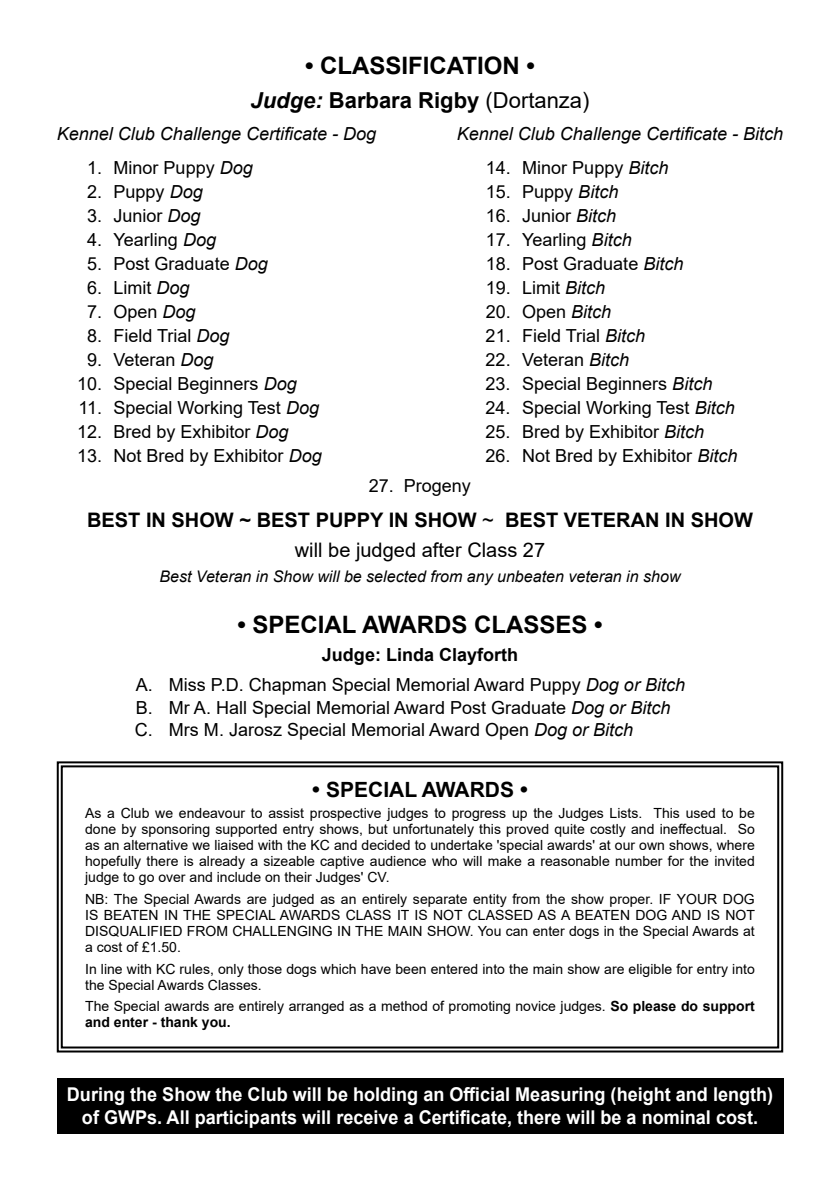
<style>
.page{position:relative;width:840px;height:1191px;background:#fff}
.page>*{position:absolute;margin:0;border:0;box-sizing:border-box;transform-origin:0 0}
.t1{font:700 24px "Arial";color:#000}
.t2{font:700 22px "Arial";color:#000}
.t3{font:700 21px "Arial";color:#000}
.t4{font:700 20px/29.6px "Arial";color:#000;text-align:center}
.t5{font:700 19px/22.8px "Arial";color:#fff;text-align:center;scale:.95 1}
.t6{font:18px/30px "Arial";color:#000}
.t7{font:italic 18px "Arial";color:#000}
.t8{font:italic 16px "Arial";color:#000}
.t9{font:14px/16px "Arial";color:#000;text-align:justify}
.s1{font-style:italic}
.s2{font-weight:400}
.s3{font-weight:700}
.s4{font-size:22px}
</style>
<div class="page">
<svg style="left:56px;top:761px;width:727px;height:292px"></svg>
<div style="left:61px;top:765px;width:717px;height:283px;border:2px solid #000"></div>
<div style="left:57px;top:1078px;width:725px;height:56px;background:#000"></div>
<h1 class="t1" style="left:305px;top:49px;width:231px">• CLASSIFICATION •</h1>
<h2 class="t2" style="left:250px;top:84px;width:340px"><span class="s1">Judge:</span> Barbara Rigby <span class="s2">(Dortanza)</span></h2>
<p class="t7" style="left:57px;top:122px;width:321px">Kennel Club Challenge Certificate - Dog</p>
<p class="t7" style="left:456px;top:122px;width:328px">Kennel Club Challenge Certificate - Bitch</p>
<p class="t6" style="left:87px;top:153px;width:167px">1. Minor Puppy <span class="s1">Dog</span></p>
<p class="t6" style="left:485px;top:153px;width:184px">14. Minor Puppy <span class="s1">Bitch</span></p>
<p class="t6" style="left:87px;top:177px;width:117px">2. Puppy <span class="s1">Dog</span></p>
<p class="t6" style="left:485px;top:177px;width:134px">15. Puppy <span class="s1">Bitch</span></p>
<p class="t6" style="left:87px;top:201px;width:115px">3. Junior <span class="s1">Dog</span></p>
<p class="t6" style="left:485px;top:201px;width:132px">16. Junior <span class="s1">Bitch</span></p>
<p class="t6" style="left:87px;top:225px;width:130px">4. Yearling <span class="s1">Dog</span></p>
<p class="t6" style="left:485px;top:225px;width:147px">17. Yearling <span class="s1">Bitch</span></p>
<p class="t6" style="left:87px;top:249px;width:182px">5. Post Graduate <span class="s1">Dog</span></p>
<p class="t6" style="left:485px;top:249px;width:199px">18. Post Graduate <span class="s1">Bitch</span></p>
<p class="t6" style="left:87px;top:273px;width:104px">6. Limit <span class="s1">Dog</span></p>
<p class="t6" style="left:485px;top:273px;width:121px">19. Limit <span class="s1">Bitch</span></p>
<p class="t6" style="left:87px;top:297px;width:110px">7. Open <span class="s1">Dog</span></p>
<p class="t6" style="left:485px;top:297px;width:127px">20. Open <span class="s1">Bitch</span></p>
<p class="t6" style="left:87px;top:321px;width:144px">8. Field Trial <span class="s1">Dog</span></p>
<p class="t6" style="left:485px;top:321px;width:161px">21. Field Trial <span class="s1">Bitch</span></p>
<p class="t6" style="left:87px;top:345px;width:128px">9. Veteran <span class="s1">Dog</span></p>
<p class="t6" style="left:485px;top:345px;width:145px">22. Veteran <span class="s1">Bitch</span></p>
<p class="t6" style="left:77px;top:369px;width:221px">10. Special Beginners <span class="s1">Dog</span></p>
<p class="t6" style="left:485px;top:369px;width:228px">23. Special Beginners <span class="s1">Bitch</span></p>
<p class="t6" style="left:78px;top:393px;width:242px">11. Special Working Test <span class="s1">Dog</span></p>
<p class="t6" style="left:485px;top:393px;width:250px">24. Special Working Test <span class="s1">Bitch</span></p>
<p class="t6" style="left:77px;top:417px;width:213px">12. Bred by Exhibitor <span class="s1">Dog</span></p>
<p class="t6" style="left:485px;top:417px;width:220px">25. Bred by Exhibitor <span class="s1">Bitch</span></p>
<p class="t6" style="left:77px;top:441px;width:246px">13. Not Bred by Exhibitor <span class="s1">Dog</span></p>
<p class="t6" style="left:485px;top:441px;width:253px">26. Not Bred by Exhibitor <span class="s1">Bitch</span></p>
<p class="t6" style="left:368px;top:470px;width:104px">27. Progeny</p>
<h3 class="t4" style="left:87px;top:506px;width:667px">BEST IN SHOW ~ BEST PUPPY IN SHOW <span class="s2">~</span> BEST VETERAN IN SHOW <span class="s2">will be judged after Class 27</span></h3>
<p class="t8" style="left:159px;top:566px;width:522px">Best Veteran in Show will be selected from any unbeaten veteran in show</p>
<h1 class="t1" style="left:237px;top:608px;width:366px">• SPECIAL AWARDS CLASSES •</h1>
<p class="t6" style="left:136px;top:639px;width:550px;text-indent:186px"><span class="s3">Judge: Linda Clayforth<br></span>A. Miss P.D. Chapman Special Memorial Award Puppy <span class="s1">Dog or Bitch</span></p>
<p class="t6" style="left:135px;top:696px;width:536px;line-height:22.8px">B. Mr A. Hall Special Memorial Award Post Graduate <span class="s1">Dog or Bitch<br></span>C. Mrs M. Jarosz Special Memorial Award Open <span class="s1">Dog or Bitch</span></p>
<h3 class="t3" style="left:312px;top:774px;width:217px"><span class="s4">•</span> SPECIAL AWARDS <span class="s4">•</span></h3>
<p class="t9" style="left:85px;top:805px;width:670px">As a Club we endeavour to assist prospective judges to progress up the Judges Lists. This used to be done by sponsoring supported entry shows, but unfortunately this proved quite costly and ineffectual. So as an alternative we liaised with the KC and decided to undertake 'special awards' at our own shows, where hopefully there is already a sizeable captive audience who will make a reasonable number for the invited judge to go over and include on their Judges' CV.</p>
<p class="t9" style="left:85px;top:891px;width:671px">NB: The Special Awards are judged as an entirely separate entity from the show proper. IF YOUR DOG IS BEATEN IN THE SPECIAL AWARDS CLASS IT IS NOT CLASSED AS A BEATEN DOG AND IS NOT DISQUALIFIED FROM CHALLENGING IN THE MAIN SHOW. You can enter dogs in the Special Awards at a cost of £1.50.</p>
<p class="t9" style="left:85px;top:960px;width:670px">In line with KC rules, only those dogs which have been entered into the main show are eligible for entry into the Special Awards Classes.</p>
<p class="t9" style="left:85px;top:998px;width:670px">The Special awards are entirely arranged as a method of promoting novice judges. <span class="s3">So please do support and enter - thank you.</span></p>
<h3 class="t5" style="left:67px;top:1083px;width:744px">During the Show the Club will be holding an Official Measuring (height and length) of GWPs. All participants will receive a Certificate, there will be a nominal cost.</h3>
</div>
